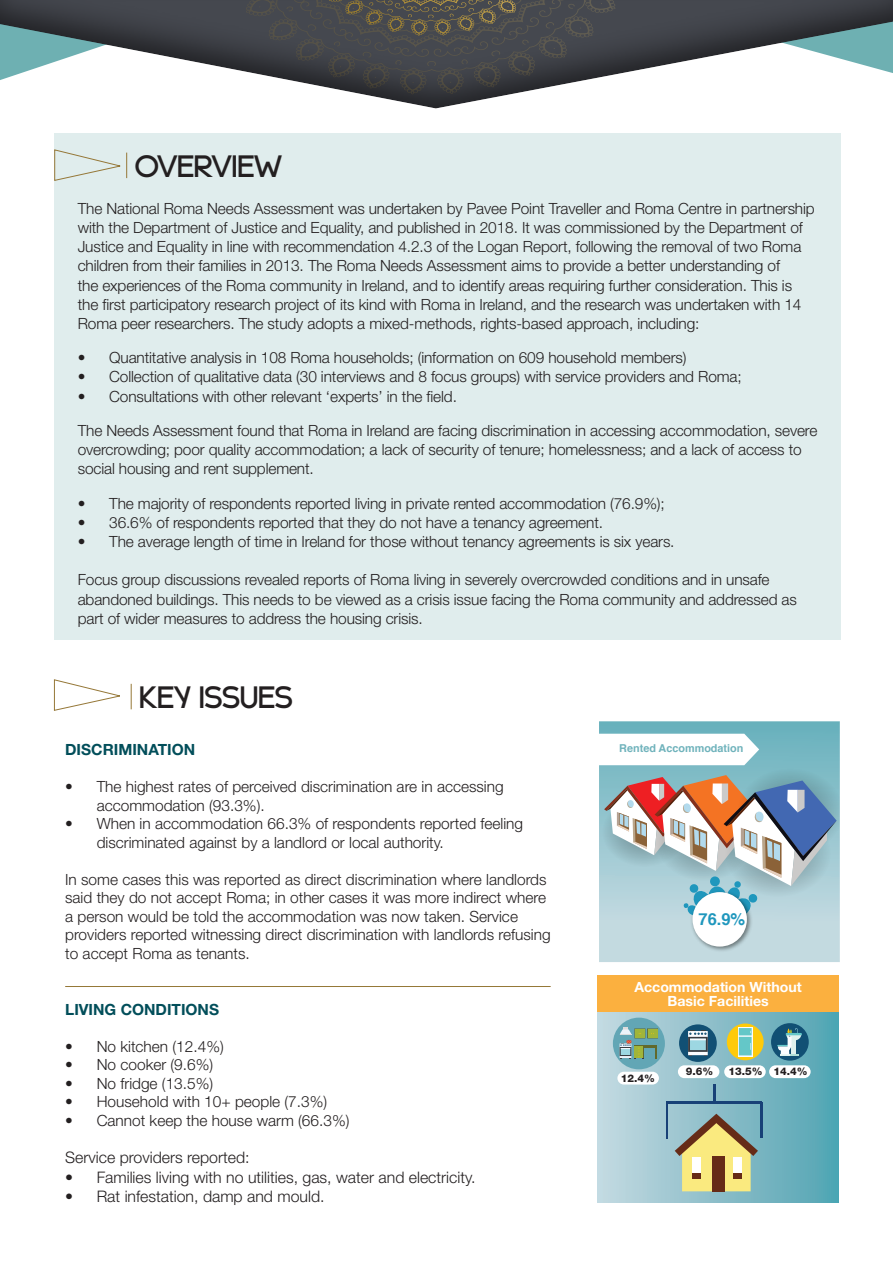
<style>
.page{position:relative;width:893px;height:1263px;background:#fff}
.page>*{position:absolute;margin:0;border:0;box-sizing:border-box;transform-origin:0 0}
.t1{font:700 27px "Compass";letter-spacing:.01em;color:#231f20}
.t2{font:700 16.5px "Helvetica";color:#1f97bd}
.t3{font:300 15.9px "Helvetica Neue";color:#231f20}
.t4{font:300 15.45px/19.2px "Helvetica Neue";letter-spacing:-.01em;color:#231f20}
.t5{font:700 15.45px "Helvetica Neue";color:#024e5a}
.t6{font:700 14.1px/14.1px "Helvetica Neue";color:#fff;text-align:center}
.t7{font:700 10.8px "Helvetica";color:#70b3bc}
.t8{font:800 10.5px "Helvetica Neue";color:#231f20}
</style>
<div class="page">
<div style="left:0;top:0;width:893px;height:110px;background:#231f20;opacity:.65"></div>
<svg style="left:246px;top:0;width:369px;height:94px;background:#515253"></svg>
<div style="left:54px;top:134px;width:786px;height:506px;background:#e0eded"></div>
<svg style="left:54px;top:149px;width:73px;height:32px"></svg>
<svg style="left:131px;top:684px;width:1px;height:25px"></svg>
<svg style="left:599px;top:721px;width:241px;height:241px;background:#accfd7"></svg>
<svg style="left:599px;top:734px;width:241px;height:183px"></svg>
<img style="left:689px;top:888px;width:65px;height:66px">
<div style="left:692px;top:892px;width:55px;height:54px;background:#fff;border-radius:50%"></div>
<svg style="left:53px;top:679px;width:67px;height:32px"></svg>
<hr style="left:65px;top:986px;width:486px;height:1px;background:#957737">
<div style="left:597px;top:1012px;width:242px;height:191px;background:linear-gradient(to right,#c5d9e1,#51a4b2)"></div>
<svg style="left:675px;top:1114px;width:83px;height:77px;background:#bdbe8b"></svg>
<div style="left:712px;top:1156px;width:12px;height:35px;background:#662b17"></div>
<div style="left:693px;top:1157px;width:8px;height:21px;background:#fff"></div>
<div style="left:693px;top:1173px;width:8px;height:5px;background:#662b17"></div>
<div style="left:733px;top:1157px;width:9px;height:21px;background:#fff"></div>
<div style="left:733px;top:1173px;width:9px;height:5px;background:#662b17"></div>
<div style="left:597px;top:975px;width:242px;height:37px;background:#fbb03f"></div>
<hr style="left:666px;top:1103px;width:2px;height:35px;background:#184177">
<hr style="left:666px;top:1102px;width:95px;height:2px;background:#184177">
<hr style="left:760px;top:1102px;width:2px;height:35px;background:#184177">
<hr style="left:713px;top:1084px;width:3px;height:18px;background:#184177">
<div style="left:727px;top:1023px;width:37px;height:37px;background:#feca0a;border-radius:50%"></div>
<svg style="left:738px;top:1027px;width:14px;height:29px"></svg>
<svg style="left:739px;top:1028px;width:13px;height:29px"></svg>
<div style="left:771px;top:1023px;width:38px;height:38px;background:#115074;border-radius:50%"></div>
<svg style="left:777px;top:1028px;width:25px;height:27px"></svg>
<div style="left:679px;top:1024px;width:38px;height:38px;background:#115074;border-radius:50%"></div>
<svg style="left:688px;top:1031px;width:20px;height:25px"></svg>
<div style="left:613px;top:1018px;width:52px;height:51px;background:#62a6b5;border-radius:50%"></div>
<svg style="left:620px;top:1027px;width:38px;height:32px"></svg>
<div style="left:617px;top:1072px;width:42px;height:12px;background:#fff;border-radius:6px"></div>
<div style="left:678px;top:1065px;width:41px;height:13px;background:#fff;border-radius:6px"></div>
<div style="left:724px;top:1065px;width:42px;height:13px;background:#fff;border-radius:6px"></div>
<div style="left:769px;top:1065px;width:42px;height:13px;background:#fff;border-radius:6px"></div>
<h1 class="t1" style="left:135px;top:146px;width:148px">OVERVIEW</h1>
<p class="t4" style="left:78px;top:198px;width:738px">The National Roma Needs Assessment was undertaken by Pavee Point Traveller and Roma Centre in partnership with the Department of Justice and Equality, and published in 2018. It was commissioned by the Department of Justice and Equality in line with recommendation 4.2.3 of the Logan Report, following the removal of two Roma children from their families in 2013. The Roma Needs Assessment aims to provide a better understanding of<br>the experiences of the Roma community in Ireland, and to identify areas requiring further consideration. This is the first participatory research project of its kind with Roma in Ireland, and the research was undertaken with 14<br>Roma peer researchers. The study adopts a mixed-methods, rights-based approach, including:</p>
<p class="t4" style="left:78px;top:348px;width:610px">• Quantitative analysis in 108 Roma households; (information on 609 household members)</p>
<p class="t4" style="left:78px;top:367px;width:666px">• Collection of qualitative data (30 interviews and 8 focus groups) with service providers and Roma;</p>
<p class="t4" style="left:78px;top:386px;width:381px">• Consultations with other relevant ‘experts’ in the field.</p>
<p class="t4" style="left:78px;top:420px;width:741px">The Needs Assessment found that Roma in Ireland are facing discrimination in accessing accommodation, severe overcrowding; poor quality accommodation; a lack of security of tenure; homelessness; and a lack of access to social housing and rent supplement.</p>
<p class="t4" style="left:78px;top:493px;width:589px">• The majority of respondents reported living in private rented accommodation (76.9%);</p>
<p class="t4" style="left:78px;top:512px;width:527px">• 36.6% of respondents reported that they do not have a tenancy agreement.</p>
<p class="t4" style="left:78px;top:531px;width:598px">• The average length of time in Ireland for those without tenancy agreements is six years.</p>
<p class="t4" style="left:78px;top:570px;width:721px">Focus group discussions revealed reports of Roma living in severely overcrowded conditions and in unsafe abandoned buildings. This needs to be viewed as a crisis issue facing the Roma community and addressed as part of wider measures to address the housing crisis.</p>
<h1 class="t1" style="left:140px;top:677px;width:155px">KEY ISSUES</h1>
<p class="t5" style="left:65px;top:740px;width:132px">DISCRIMINATION</p>
<p class="t4" style="left:97px;top:777px;width:408px;line-height:18.6px;text-indent:-32px">• The highest rates of perceived discrimination are in accessing accommodation (93.3%).</p>
<p class="t4" style="left:97px;top:814px;width:428px;line-height:18.6px;text-indent:-32px">• When in accommodation 66.3% of respondents reported feeling discriminated against by a landlord or local authority.</p>
<p class="t4" style="left:65px;top:869px;width:487px;line-height:18.6px">In some cases this was reported as direct discrimination where landlords said they do not accept Roma; in other cases it was more indirect where a person would be told the accommodation was now taken. Service providers reported witnessing direct discrimination with landlords refusing to accept Roma as tenants.</p>
<p class="t5" style="left:65px;top:999px;width:155px">LIVING CONDITIONS</p>
<p class="t4" style="left:65px;top:1036px;width:160px">• No kitchen (12.4%)</p>
<p class="t4" style="left:65px;top:1055px;width:150px">• No cooker (9.6%)</p>
<p class="t4" style="left:65px;top:1073px;width:150px">• No fridge (13.5%)</p>
<p class="t4" style="left:65px;top:1092px;width:264px">• Household with 10+ people (7.3%)</p>
<p class="t4" style="left:65px;top:1110px;width:286px">• Cannot keep the house warm (66.3%)</p>
<p class="t3" style="left:65px;top:1148px;width:186px">Service providers reported:</p>
<p class="t3" style="left:65px;top:1167px;width:412px">• Families living with no utilities, gas, water and electricity.</p>
<p class="t3" style="left:65px;top:1186px;width:261px">• Rat infestation, damp and mould.</p>
<p class="t7" style="left:619px;top:740px;width:126px">Rented Accommodation</p>
<p class="t2" style="left:698px;top:906px;width:48px">76.9%</p>
<p class="t6" style="left:634px;top:979px;width:169px">Accommodation Without<br>Basic Facilities</p>
<p class="t8" style="left:621px;top:1072px;width:36px">12.4%</p>
<p class="t8" style="left:686px;top:1065px;width:29px">9.6%</p>
<p class="t8" style="left:728px;top:1065px;width:81px">13.5% 14.4%</p>
</div>
